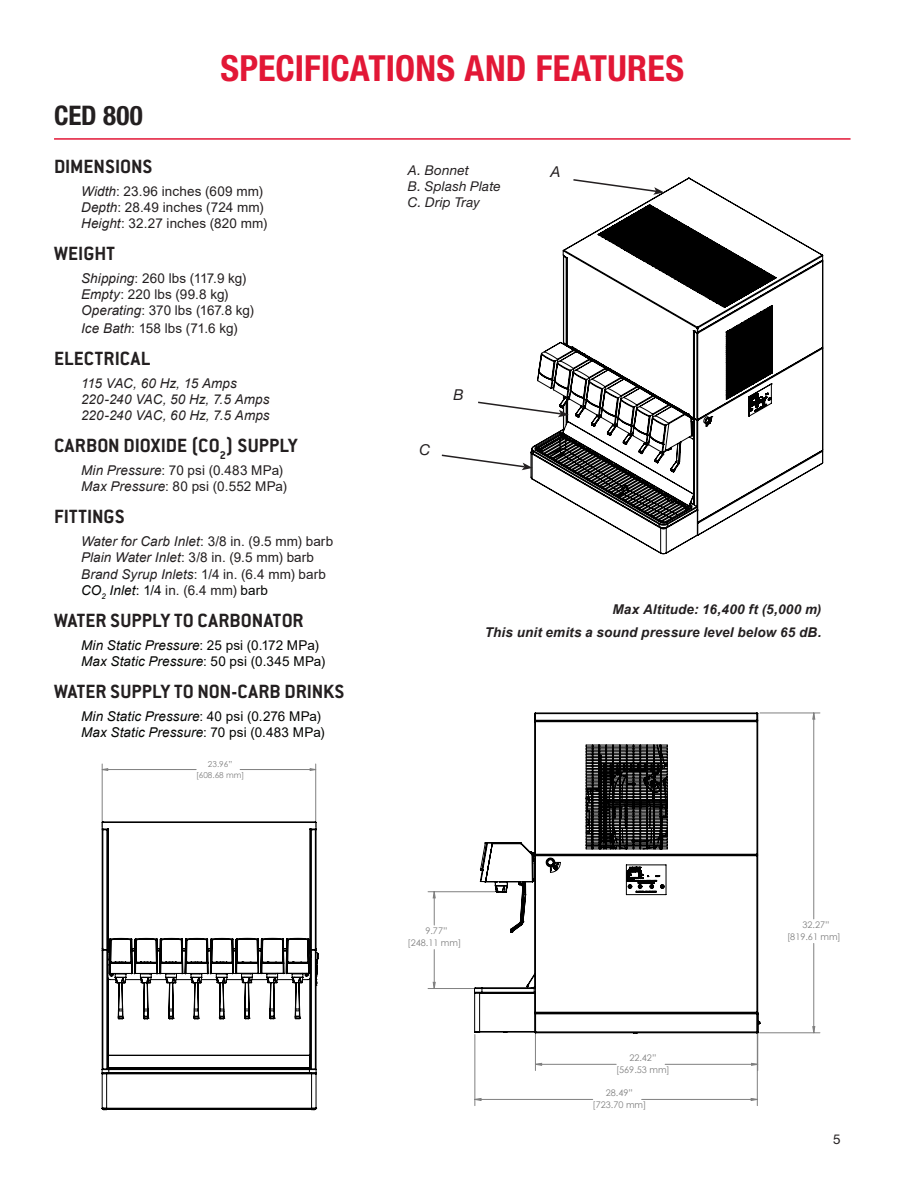
<style>
.page{position:relative;width:918px;height:1188px;background:#fff}
.page>*{position:absolute;margin:0;border:0;box-sizing:border-box;transform-origin:0 0}
.Main_Header{font:700 condensed 36px "Helvetica Neue LT Std";letter-spacing:.005em;color:#e21736}
.Headers{font:700 condensed 27px "Helvetica Neue LT Std";letter-spacing:.005em;color:#231f20}
.t1{font:700 21px "Conduit ITC Std";color:#231f20}
.t2{font:italic 15px "Helvetica Neue LT Std";color:#231f20}
.t3{font:13.5px/16.2px "Arial";letter-spacing:.005em;color:#231f20}
.t4{font:italic 13.5px "Arial";letter-spacing:.005em;color:#040503}
.t5{font:italic 700 13.5px "Arial";letter-spacing:.01em;color:#231f20}
.t6{font:italic 13.5px "Arial";letter-spacing:.005em;color:#231f20}
.t7{font:italic 13.5px "Helvetica Neue LT Std";letter-spacing:.015em;color:#231f20}
.t8{font:13.5px "Helvetica Neue LT Std";color:#231f20}
.t9{font:9.15px/12.3px "Century Gothic";color:#808080;text-align:center}
.t10{font:8.25px/10.9px "Century Gothic";color:#808080;text-align:center}
.s1{font-style:italic}
.s2{font-style:italic;color:#040503}
.s3{color:#040503}
.s4{font-style:normal}
</style>
<div class="page">
<hr style="left:364px;top:684px;width:1px;height:35px;background:#808080">
<hr style="left:475px;top:1035px;width:1px;height:71px;background:#808080">
<hr style="left:757px;top:1015px;width:1px;height:91px;background:#808080">
<hr style="left:428px;top:988px;width:51px;height:1px;background:#808080">
<hr style="left:428px;top:891px;width:67px;height:1px;background:#808080">
<hr style="left:760px;top:713px;width:60px;height:1px;background:#808080">
<hr style="left:760px;top:1033px;width:60px;height:1px;background:#808080">
<svg style="left:433px;top:713px;width:382px;height:387px"></svg>
<svg style="left:474px;top:712px;width:286px;height:322px"></svg>
<hr style="left:445px;top:972px;width:110px;height:1px;background:#808080">
<hr style="left:467px;top:939px;width:89px;height:1px;background:#808080">
<hr style="left:558px;top:602px;width:57px;height:1px;background:#808080">
<hr style="left:558px;top:908px;width:57px;height:1px;background:#808080">
<svg style="left:531px;top:177px;width:292px;height:377px"></svg>
<hr style="left:54px;top:138px;width:797px;height:2px;background:#e21736">
<svg style="left:572px;top:178px;width:92px;height:17px"></svg>
<svg style="left:478px;top:401px;width:91px;height:16px"></svg>
<svg style="left:441px;top:454px;width:92px;height:16px"></svg>
<hr style="left:102px;top:764px;width:1px;height:63px;background:#808080">
<hr style="left:315px;top:764px;width:1px;height:63px;background:#808080">
<hr style="left:714px;top:1094px;width:1px;height:40px;background:#808080">
<hr style="left:914px;top:1094px;width:1px;height:40px;background:#808080">
<svg style="left:638px;top:1023px;width:3px;height:11px"></svg>
<hr style="left:623px;top:1035px;width:1px;height:35px;background:#808080">
<hr style="left:623px;top:983px;width:1px;height:30px;background:#808080">
<hr style="left:917px;top:822px;width:1px;height:185px;background:#808080">
<hr style="left:917px;top:1029px;width:1px;height:80px;background:#808080">
<svg style="left:103px;top:769px;width:212px;height:1px"></svg>
<svg style="left:102px;top:821px;width:217px;height:289px"></svg>
<p class="Headers" style="left:54px;top:99px;width:90px">CED 800</p>
<p class="Main_Header" style="left:221px;top:47px;width:465px">SPECIFICATIONS AND FEATURES</p>
<p class="t1" style="left:54px;top:153px;width:100px">DIMENSIONS</p>
<p class="t3" style="left:81px;top:183px;width:183px"><span class="s1">Width</span>: 23.96 inches (609 mm)</p>
<p class="t3" style="left:81px;top:199px;width:184px"><span class="s1">Depth</span>: 28.49 inches (724 mm)</p>
<p class="t3" style="left:81px;top:215px;width:188px"><span class="s1">Height</span>: 32.27 inches (820 mm)</p>
<p class="t1" style="left:54px;top:241px;width:62px">WEIGHT</p>
<p class="t3" style="left:81px;top:270px;width:167px"><span class="s1">Shipping</span>: 260 lbs (117.9 kg)</p>
<p class="t3" style="left:81px;top:286px;width:149px"><span class="s1">Empty</span>: 220 lbs (99.8 kg)</p>
<p class="t3" style="left:81px;top:302px;width:174px"><span class="s1">Operating</span>: 370 lbs (167.8 kg)</p>
<p class="t3" style="left:81px;top:320px;width:158px"><span class="s1">Ice Bath</span>: 158 lbs (71.6 kg)</p>
<p class="t1" style="left:54px;top:346px;width:98px">ELECTRICAL</p>
<p class="t6" style="left:81px;top:374px;width:157px">115 VAC, 60 Hz, 15 Amps</p>
<p class="t6" style="left:81px;top:390px;width:190px">220-240 VAC, 50 Hz, 7.5 Amps</p>
<p class="t6" style="left:81px;top:407px;width:190px">220-240 VAC, 60 Hz, 7.5 Amps</p>
<p class="t1" style="left:54px;top:433px;width:245px">CARBON DIOXIDE (CO<sub>2</sub>) SUPPLY</p>
<p class="t3" style="left:81px;top:462px;width:204px"><span class="s1">Min Pressure</span>: 70 psi (0.483 MPa)</p>
<p class="t3" style="left:81px;top:478px;width:207px"><span class="s1">Max Pressure</span>: 80 psi (0.552 MPa)</p>
<p class="t1" style="left:54px;top:504px;width:72px">FITTINGS</p>
<p class="t3" style="left:81px;top:533px;width:254px"><span class="s1">Water for Carb Inlet</span>: 3/8 in. (9.5 mm) barb<br><span class="s1">Plain Water Inlet</span>: 3/8 in. (9.5 mm) barb</p>
<p class="t3" style="left:81px;top:566px;width:246px"><span class="s1">Brand Syrup Inlets</span>: 1/4 in. (6.4 mm) barb</p>
<p class="t3" style="left:81px;top:582px;width:189px"><span class="s2">CO</span><sub>2</sub> <span class="s2">Inlet</span><span class="s3">: 1/4</span> in. (6.4 mm) <span class="s3">barb</span></p>
<p class="t1" style="left:54px;top:607px;width:251px">WATER SUPPLY TO CARBONATOR</p>
<p class="t4" style="left:81px;top:636px;width:239px">Min Static Pressure<span class="s4">: 25 psi (0.172 MPa)</span></p>
<p class="t4" style="left:81px;top:652px;width:246px">Max Static Pressure<span class="s4">: 50 psi (0.345 MPa)</span></p>
<p class="t1" style="left:54px;top:679px;width:292px">WATER SUPPLY TO NON-CARB DRINKS</p>
<p class="t4" style="left:81px;top:707px;width:242px">Min Static Pressure<span class="s4">: 40 psi (0.276 MPa)</span></p>
<p class="t4" style="left:81px;top:723px;width:245px">Max Static Pressure<span class="s4">: 70 psi (0.483 MPa)</span></p>
<p class="t10" style="left:196px;top:758px;width:50px">23.96” [608.68 mm]</p>
<p class="t7" style="left:408px;top:162px;width:63px">A. Bonnet</p>
<p class="t7" style="left:408px;top:178px;width:94px">B. Splash Plate</p>
<p class="t7" style="left:408px;top:194px;width:73px">C. Drip Tray</p>
<p class="t2" style="left:550px;top:163px;width:12px">A</p>
<p class="t2" style="left:419px;top:441px;width:12px">C</p>
<p class="t2" style="left:453px;top:386px;width:12px">B</p>
<p class="t5" style="left:612px;top:600px;width:211px">Max Altitude: 16,400 ft (5,000 m)</p>
<p class="t5" style="left:485px;top:623px;width:338px">This unit emits a sound pressure level below 65 dB.</p>
<p class="t9" style="left:408px;top:924px;width:55px">9.77” [248.11 mm]</p>
<p class="t9" style="left:787px;top:918px;width:55px">32.27” [819.61 mm]</p>
<p class="t9" style="left:616px;top:1051px;width:55px">22.42” [569.53 mm]</p>
<p class="t9" style="left:593px;top:1087px;width:55px">28.49” [723.70 mm]</p>
<p class="t8" style="left:833px;top:1131px;width:9px">5</p>
</div>
